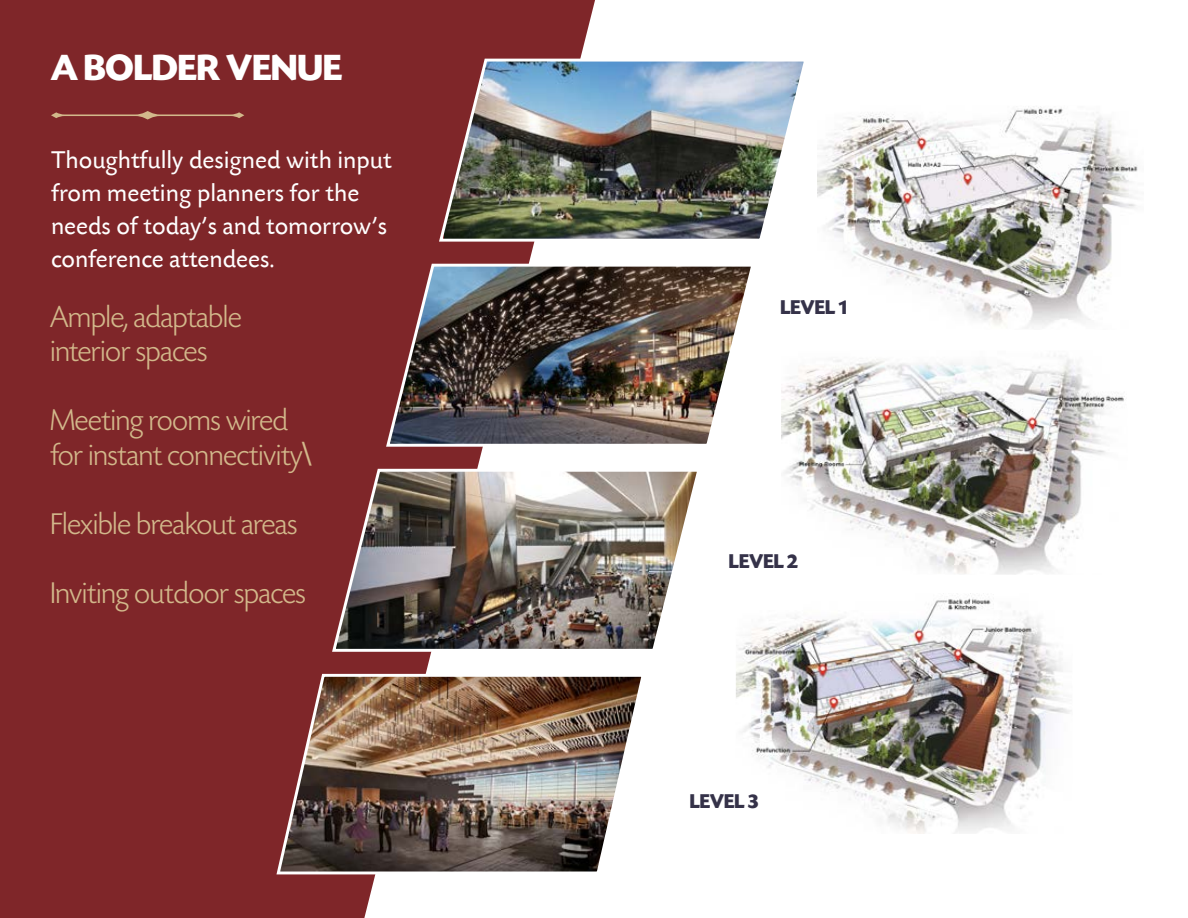
<style>
.page{position:relative;width:1188px;height:918px;background:#fff}
.page>*{position:absolute;margin:0;border:0;box-sizing:border-box;transform-origin:0 0}
.t1{font:700 38.4px "Today SHOP";color:#fff}
.t2{font:300 31.5px/34.5px "Today SHOP";color:#d2b88b}
.t3{font:25.5px/33px "Today SB";color:#fff}
.t4{font:700 21px "Today SHOP";color:#353249}
</style>
<div class="page">
<img style="left:817px;top:107px;width:321px;height:221px">
<img style="left:781px;top:355px;width:344px;height:218px">
<img style="left:737px;top:593px;width:335px;height:240px">
<div style="left:0;top:0;width:595px;height:918px;background:#7f2629"></div>
<svg style="left:51px;top:111px;width:193px;height:9px;background:#91473f"></svg>
<img style="left:437px;top:57px;width:367px;height:186px">
<img style="left:275px;top:672px;width:367px;height:204px">
<img style="left:330px;top:467px;width:367px;height:186px">
<img style="left:384px;top:262px;width:367px;height:186px">
<p class="t1" style="left:51px;top:48px;width:292px">A BOLDER VENUE</p>
<p class="t3" style="left:51px;top:144px;width:342px">Thoughtfully designed with input from meeting planners for the needs of today’s and tomorrow’s conference attendees.</p>
<p class="t2" style="left:50px;top:301px;width:193px">Ample, adaptable interior spaces</p>
<p class="t2" style="left:50px;top:404px;width:259px">Meeting rooms wired for instant connectivity\</p>
<p class="t2" style="left:50px;top:490px;width:257px;line-height:69px">Flexible breakout areas<br>Inviting outdoor spaces</p>
<p class="t4" style="left:780px;top:296px;width:68px">LEVEL 1</p>
<p class="t4" style="left:729px;top:551px;width:71px">LEVEL 2</p>
<p class="t4" style="left:690px;top:791px;width:70px">LEVEL 3</p>
</div>
